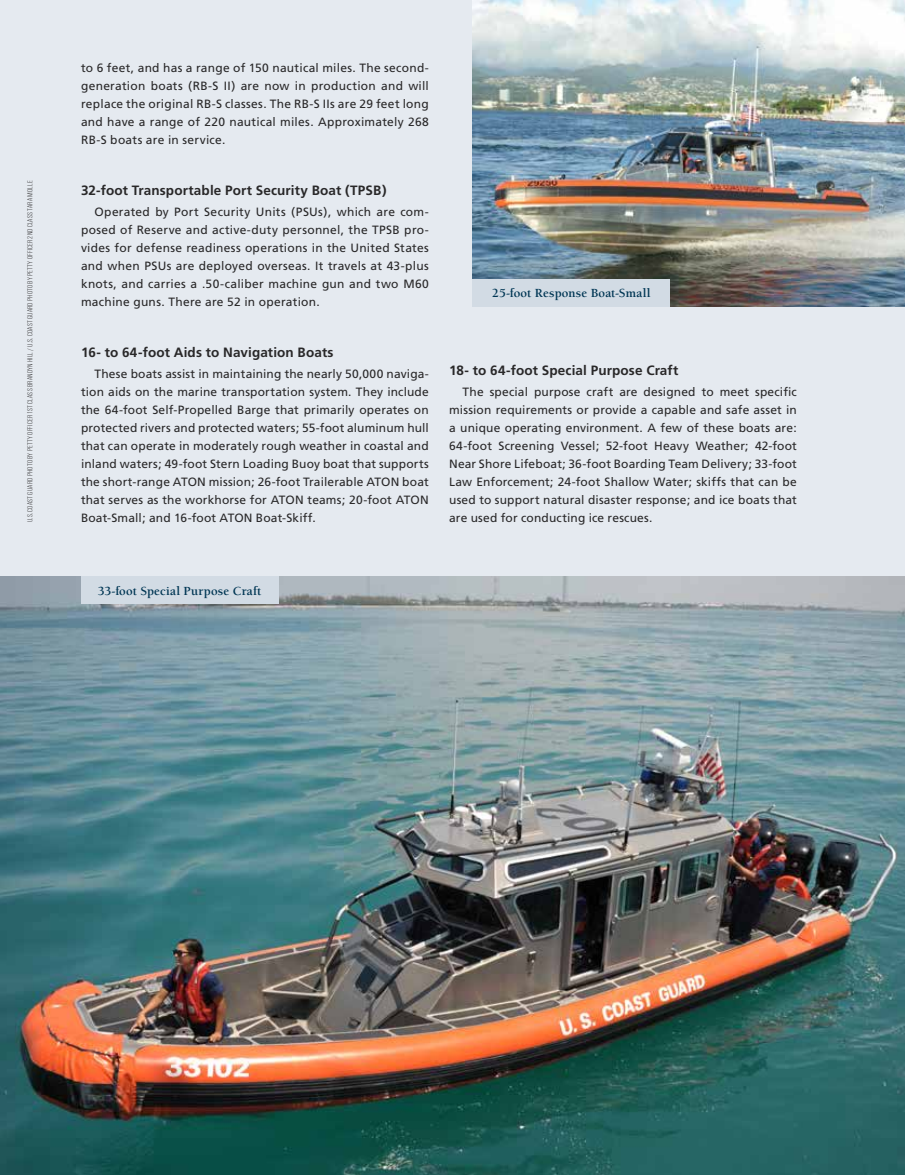
<style>
.page{position:relative;width:905px;height:1175px;background:#fff}
.page>*{position:absolute;margin:0;border:0;box-sizing:border-box;transform-origin:0 0}
.t1{font:700 13.5px "Frutiger";letter-spacing:.01em;color:#292829}
.t2{font:700 12.75px "Berkeley";letter-spacing:.01em;color:#003654}
.t3{font:12px/18px "Frutiger";letter-spacing:.02em;color:#292829;text-align:justify}
.t4{font:300 7.5px "Unitus Condensed LH";letter-spacing:.025em;color:#414042}
</style>
<div class="page">
<div style="left:0;top:0;width:904px;height:1174px;background:#e5eaf0"></div>
<img style="left:0;top:576px;width:904px;height:598px">
<div style="left:81px;top:576px;width:197px;height:27px;background:#d2dbe4"></div>
<img style="left:472px;top:0;width:432px;height:306px">
<div style="left:472px;top:279px;width:198px;height:27px;background:#d2dbe4"></div>
<p class="t4" style="left:26px;top:522px;width:343px;rotate:-90deg">U.S. COAST GUARD PHOTO BY PETTY OFFICER 1ST CLASS BRANDYN HILL / U.S. COAST GUARD PHOTO BY PETTY OFFICER 2ND CLASS TARA MOLLE</p>
<p class="t3" style="left:81px;top:59px;width:349px">to 6 feet, and has a range of 150 nautical miles. The second&shy;generation boats (RB-S II) are now in production and will replace the original RB-S classes. The RB-S IIs are 29 feet long and have a range of 220 nautical miles. Approximately 268<br>RB-S boats are in service.</p>
<p class="t1" style="left:81px;top:182px;width:307px">32-foot Transportable Port Security Boat (TPSB)</p>
<p class="t3" style="left:81px;top:203px;width:349px;text-indent:14px">Operated by Port Security Units (PSUs), which are com&shy;posed of Reserve and active-duty personnel, the TPSB pro&shy;vides for defense readiness operations in the United States and when PSUs are deployed overseas. It travels at 43-plus knots, and carries a .50-caliber machine gun and two M60 machine guns. There are 52 in operation.</p>
<p class="t1" style="left:81px;top:344px;width:254px">16- to 64-foot Aids to Navigation Boats</p>
<p class="t3" style="left:81px;top:365px;width:349px;text-indent:14px">These boats assist in maintaining the nearly 50,000 naviga&shy;tion aids on the marine transportation system. They include the 64-foot Self-Propelled Barge that primarily operates on protected rivers and protected waters; 55-foot aluminum hull that can operate in moderately rough weather in coastal and inland waters; 49-foot Stern Loading Buoy boat that supports the short-range ATON mission; 26-foot Trailerable ATON boat that serves as the workhorse for ATON teams; 20-foot ATON Boat-Small; and 16-foot ATON Boat-Skiff.</p>
<p class="t1" style="left:449px;top:362px;width:231px">18- to 64-foot Special Purpose Craft</p>
<p class="t2" style="left:492px;top:286px;width:160px">25-foot Response Boat-Small</p>
<p class="t3" style="left:449px;top:383px;width:349px;text-indent:14px">The special purpose craft are designed to meet specific mission requirements or provide a capable and safe asset in a unique operating environment. A few of these boats are:<br>64-foot Screening Vessel; 52-foot Heavy Weather; 42-foot Near Shore Lifeboat; 36-foot Boarding Team Delivery; 33-foot Law Enforcement; 24-foot Shallow Water; skiffs that can be used to support natural disaster response; and ice boats that are used for conducting ice rescues.</p>
<p class="t2" style="left:98px;top:583px;width:165px">33-foot Special Purpose Craft</p>
</div>
